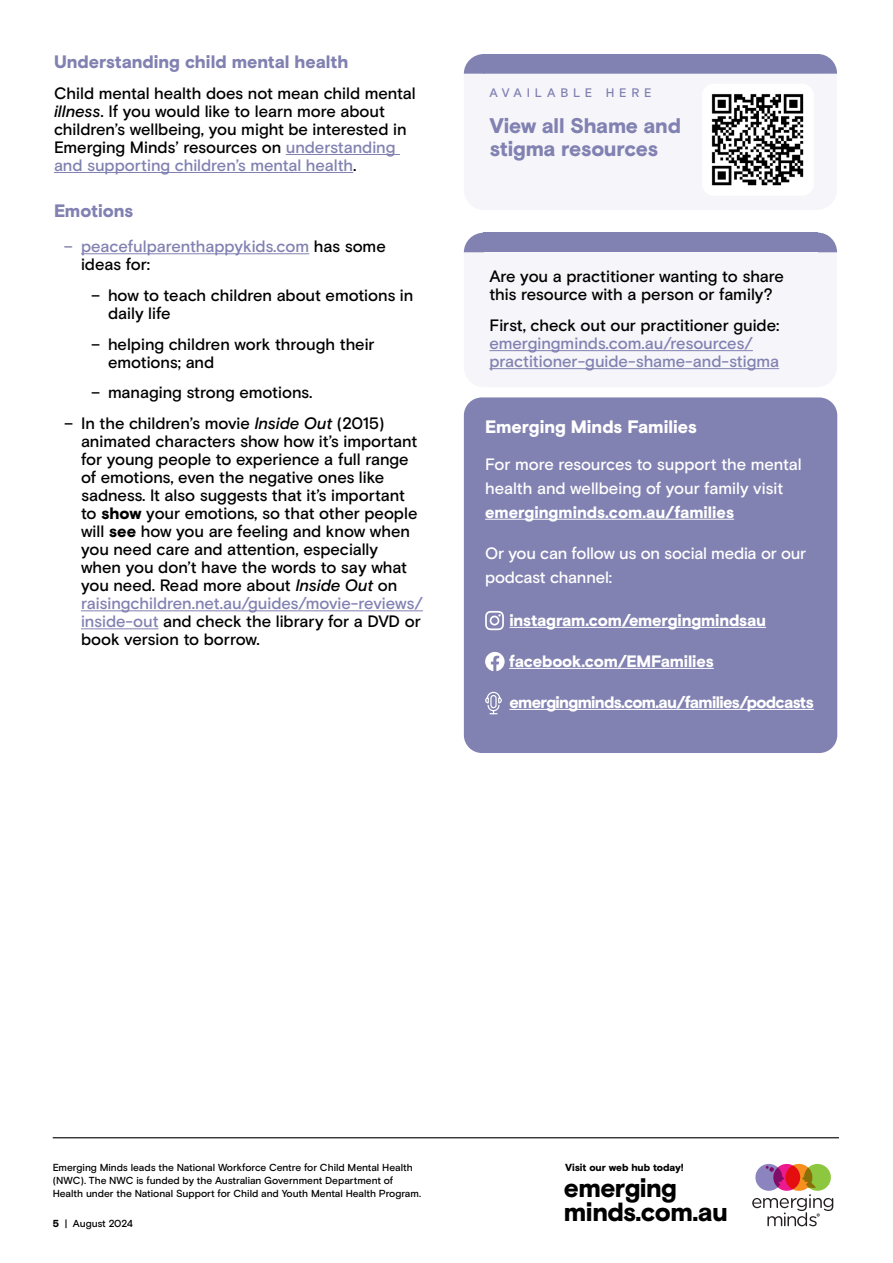
<style>
.page{position:relative;width:893px;height:1263px;background:#fff}
.page>*{position:absolute;margin:0;border:0;box-sizing:border-box;transform-origin:0 0}
.t1{font:900 26.25px/23.9px "Basis Grotesque Pro";letter-spacing:-.02em;color:#000}
.t2{font:900 21.15px/22.6px "Basis Grotesque Pro";letter-spacing:-.015em;color:#8181b2}
.t3{font:900 18px "Basis Grotesque Pro";letter-spacing:-.005em;color:#8181b2}
.t4{font:900 18px "Basis Grotesque Pro";letter-spacing:-.005em;color:#fff}
.t5{font:500 16.5px/18px "Basis Grotesque Pro";letter-spacing:-.005em;color:#000}
.t6{font:500 16.5px/24px "Basis Grotesque Pro";letter-spacing:-.01em;color:#fff}
.t7{font:500 16.5px/18px "Basis Grotesque Pro";letter-spacing:-.005em;color:#8181b2}
.t8{font:900 16.5px "Basis Grotesque Pro";letter-spacing:-.02em;color:#fff}
.t9{font:900 16.5px "Basis Grotesque Pro";letter-spacing:-.045em;color:#fff}
.t10{font:900 16.5px "Basis Grotesque Pro";color:#fff}
.t11{font:500 12.3px "Basis Grotesque Pro";letter-spacing:.385em;color:#8181b2}
.t12{font:900 10.35px "Basis Grotesque Pro";letter-spacing:-.005em;color:#000}
.t13{font:500 10.2px/13.2px "Basis Grotesque Pro";letter-spacing:-.005em;color:#000}
.s1{font-style:italic}
.s2{color:#8181b2}
.s3{color:#000}
.s4{font-weight:900}
</style>
<div class="page">
<hr style="left:53px;top:1137px;width:786px;height:1px;background:#000">
<svg style="left:752px;top:1164px;width:81px;height:62px"></svg>
<div style="left:483px;top:54px;width:335px;height:20px;background:#8181b2"></div>
<svg style="left:464px;top:54px;width:20px;height:20px"></svg>
<svg style="left:818px;top:54px;width:19px;height:20px"></svg>
<img style="left:711px;top:94px;width:93px;height:92px">
<div style="left:483px;top:233px;width:335px;height:19px;background:#8181b2"></div>
<div style="left:464px;top:252px;width:373px;height:118px;background:#f6f6fa"></div>
<svg style="left:464px;top:233px;width:19px;height:19px"></svg>
<svg style="left:818px;top:233px;width:19px;height:19px"></svg>
<hr style="left:489px;top:350px;width:264px;height:1px;background:#8181b2">
<hr style="left:489px;top:368px;width:290px;height:1px;background:#8181b2">
<svg style="left:464px;top:367px;width:19px;height:3px"></svg>
<svg style="left:816px;top:367px;width:21px;height:3px"></svg>
<div style="left:464px;top:397px;width:373px;height:356px;background:#8181b2;border-radius:18px"></div>
<hr style="left:485px;top:519px;width:249px;height:1px;background:#fff">
<hr style="left:509px;top:627px;width:257px;height:1px;background:#fff">
<hr style="left:509px;top:668px;width:205px;height:1px;background:#fff">
<hr style="left:509px;top:709px;width:305px;height:1px;background:#fff">
<svg style="left:485px;top:611px;width:19px;height:19px"></svg>
<svg style="left:485px;top:652px;width:20px;height:19px"></svg>
<svg style="left:485px;top:691px;width:17px;height:24px"></svg>
<hr style="left:286px;top:154px;width:114px;height:1px;background:#8181b2">
<hr style="left:54px;top:172px;width:299px;height:1px;background:#8181b2">
<hr style="left:81px;top:253px;width:228px;height:1px;background:#8181b2">
<hr style="left:81px;top:610px;width:342px;height:1px;background:#8181b2">
<hr style="left:81px;top:628px;width:78px;height:1px;background:#8181b2">
<p class="t3" style="left:54px;top:51px;width:296px">Understanding child mental health</p>
<p class="t5" style="left:54px;top:85px;width:363px">Child mental health does not mean child mental <span class="s1">illness</span>. If you would like to learn more about children’s wellbeing, you might be interested in Emerging Minds’ resources on <span class="s2">understanding and supporting children’s mental health</span>.</p>
<p class="t3" style="left:54px;top:200px;width:81px">Emotions</p>
<p class="t7" style="left:81px;top:238px;width:306px;text-indent:-17px">– peacefulparenthappykids.com <span class="s3">has some ideas for:</span></p>
<p class="t5" style="left:108px;top:287px;width:307px;text-indent:-17px">– how to teach children about emotions in daily life</p>
<p class="t5" style="left:108px;top:335px;width:268px;text-indent:-17px">– helping children work through their emotions; and</p>
<p class="t5" style="left:91px;top:384px;width:223px">– managing strong emotions.</p>
<p class="t5" style="left:81px;top:415px;width:343px;text-indent:-17px">– In the children’s movie <span class="s1">Inside Out</span> (2015) animated characters show how it’s important for young people to experience a full range of emotions, even the negative ones like sadness. It also suggests that it’s important to <span class="s4">show</span> your emotions, so that other people will <span class="s4">see</span> how you are feeling and know when you need care and attention, especially<br>when you don’t have the words to say what you need. Read more about <span class="s1">Inside Out</span> on <span class="s2">raisingchildren.net.au/guides/movie-reviews/ inside-out</span> and check the library for a DVD or book version to borrow.</p>
<p class="t11" style="left:489px;top:86px;width:164px">AVAILABLE HERE</p>
<p class="t2" style="left:489px;top:116px;width:193px">View all Shame and stigma resources</p>
<p class="t5" style="left:489px;top:268px;width:296px">Are you a practitioner wanting to share this resource with a person or family?</p>
<p class="t5" style="left:489px;top:317px;width:292px">First, check out our practitioner guide:</p>
<p class="t7" style="left:489px;top:335px;width:291px">emergingminds.com.au/resources/ practitioner-guide-shame-and-stigma</p>
<p class="t4" style="left:485px;top:416px;width:213px">Emerging Minds Families</p>
<p class="t6" style="left:485px;top:452px;width:318px">For more resources to support the mental health and wellbeing of your family visit</p>
<p class="t10" style="left:485px;top:502px;width:251px">emergingminds.com.au/families</p>
<p class="t6" style="left:485px;top:541px;width:323px">Or you can follow us on social media or our podcast channel:</p>
<p class="t8" style="left:509px;top:610px;width:258px">instagram.com/emergingmindsau</p>
<p class="t8" style="left:509px;top:651px;width:206px">facebook.com/EMFamilies</p>
<p class="t9" style="left:509px;top:692px;width:306px">emergingminds.com.au/families/podcasts</p>
<p class="t13" style="left:53px;top:1161px;width:370px">Emerging Minds leads the National Workforce Centre for Child Mental Health (NWC). The NWC is funded by the Australian Government Department of<br>Health under the National Support for Child and Youth Mental Health Program.</p>
<p class="t12" style="left:565px;top:1161px;width:120px">Visit our web hub today!</p>
<p class="t13" style="left:53px;top:1217px;width:82px"><span class="s4">5</span> | August 2024</p>
<h1 class="t1" style="left:564px;top:1177px;width:166px">emerging minds.com.au</h1>
</div>
